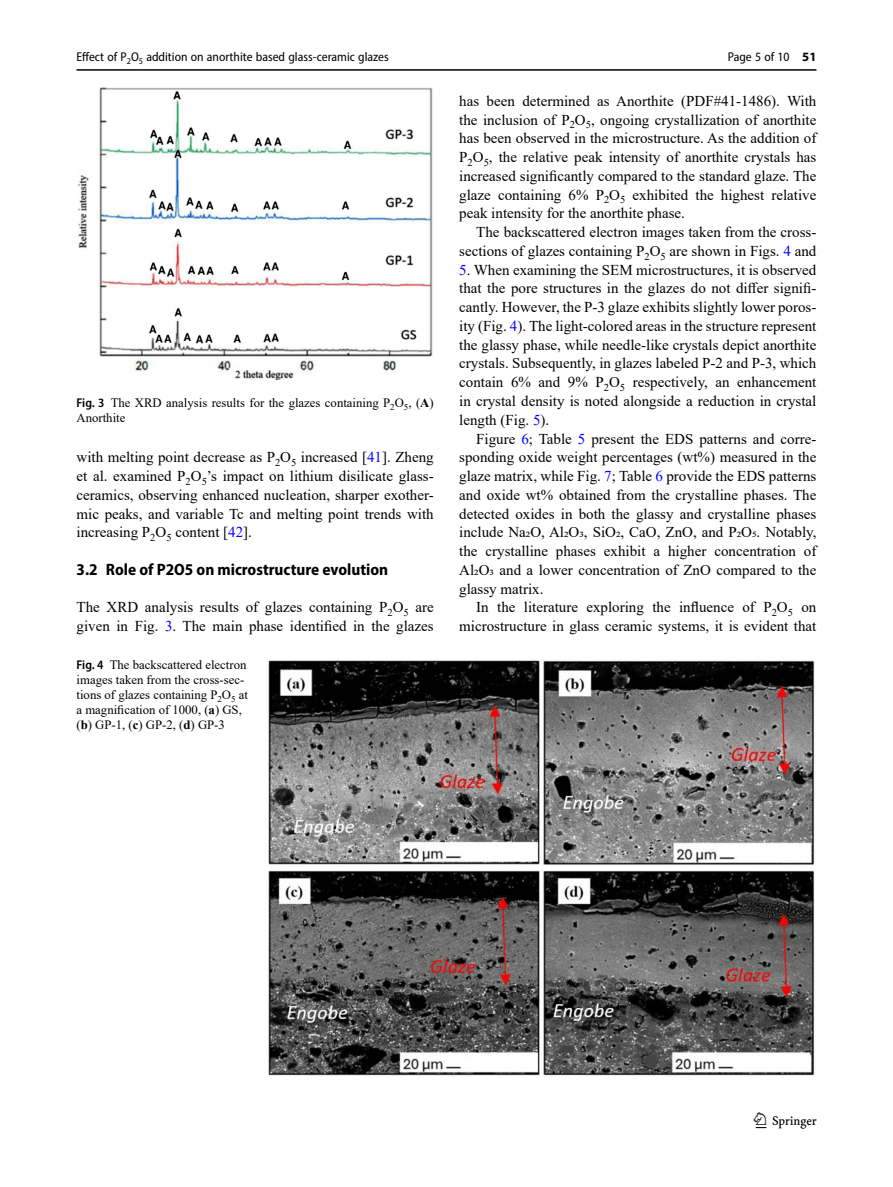
<style>
.page{position:relative;width:893px;height:1187px;background:#fff}
.page>*{position:absolute;margin:0;border:0;box-sizing:border-box;transform-origin:0 0}
.t1{font:22.5px "Springnew";color:#000}
.Head_2{font:700 semi-condensed 16.5px "Myriad Pro";color:#000}
.Body_Text_Indent{font:15px/18.8px "Times New Roman";color:#000;text-align:justify}
.Body_Text{font:15px/18.8px "Times New Roman";color:#000;text-align:justify}
.Figure_Caption_Side{font:12.75px/15px "Times New Roman";color:#000}
.t2{font:semi-condensed 12.75px "Myriad Pro";color:#000}
.Figure_Caption{font:12.75px/15px "Times New Roman";color:#000}
.s1{font-family:"Myriad Pro";font-weight:600;font-stretch:semi-condensed}
.s2{font-weight:700}
.s3{color:#00f}
.s4{font-weight:700;font-stretch:normal}
</style>
<div class="page">
<hr style="left:77px;top:69px;width:739px;height:2px;background:#000">
<img style="left:268px;top:660px;width:547px;height:416px">
<img style="left:78px;top:87px;width:356px;height:292px">
<p class="t2" style="left:77px;top:49px;width:314px">Effect of P<sub>2</sub>O<sub>5</sub> addition on anorthite based glass-ceramic glazes</p>
<p class="Figure_Caption" style="left:77px;top:395px;width:359px"><span class="s1">Fig. 3</span> The XRD analysis results for the glazes containing P<sub>2</sub>O<sub>5</sub>, (<span class="s2">A</span>)<br>Anorthite</p>
<p class="Body_Text_Indent" style="left:77px;top:447px;width:359px">with melting point decrease as P<sub>2</sub>O<sub>5</sub> increased [<span class="s3">41</span>]. Zheng et al. examined P<sub>2</sub>O<sub>5</sub>’s impact on lithium disilicate glass&shy;ceramics, observing enhanced nucleation, sharper exother&shy;mic peaks, and variable Tc and melting point trends with increasing P<sub>2</sub>O<sub>5</sub> content [<span class="s3">42</span>].</p>
<p class="Head_2" style="left:77px;top:558px;width:313px">3.2 Role of P2O5 on microstructure evolution</p>
<p class="Body_Text" style="left:77px;top:597px;width:359px">The XRD analysis results of glazes containing P<sub>2</sub>O<sub>5</sub> are given in Fig. <span class="s3">3</span>. The main phase identified in the glazes</p>
<p class="Figure_Caption_Side" style="left:77px;top:657px;width:173px"><span class="s1">Fig. 4</span> The backscattered electron images taken from the cross-sec&shy;tions of glazes containing P<sub>2</sub>O<sub>5</sub> at a magnification of 1000, (<span class="s2">a</span>) GS, (<span class="s2">b</span>) GP-1, (<span class="s2">c</span>) GP-2, (<span class="s2">d</span>) GP-3</p>
<p class="t2" style="left:728px;top:49px;width:90px">Page 5 of 10 <span class="s4">51</span></p>
<p class="Body_Text" style="left:459px;top:91px;width:359px">has been determined as Anorthite (PDF#41-1486). With the inclusion of P<sub>2</sub>O<sub>5</sub>, ongoing crystallization of anorthite has been observed in the microstructure. As the addition of P<sub>2</sub>O<sub>5</sub>, the relative peak intensity of anorthite crystals has increased significantly compared to the standard glaze. The glaze containing 6% P<sub>2</sub>O<sub>5</sub> exhibited the highest relative peak intensity for the anorthite phase.</p>
<p class="Body_Text_Indent" style="left:459px;top:222px;width:359px;text-align:right">The backscattered electron images taken from the cross&shy;sections of glazes containing P<sub>2</sub>O<sub>5</sub> are shown in Figs. <span class="s3">4</span> and</p>
<p class="Body_Text_Indent" style="left:459px;top:260px;width:359px"><span class="s3">5</span>. When examining the SEM microstructures, it is observed that the pore structures in the glazes do not differ signifi&shy;cantly. However, the P-3 glaze exhibits slightly lower poros&shy;ity (Fig. <span class="s3">4</span>). The light-colored areas in the structure represent the glassy phase, while needle-like crystals depict anorthite crystals. Subsequently, in glazes labeled P-2 and P-3, which contain 6% and 9% P<sub>2</sub>O<sub>5</sub> respectively, an enhancement in crystal density is noted alongside a reduction in crystal length (Fig. <span class="s3">5</span>).</p>
<p class="Body_Text_Indent" style="left:459px;top:428px;width:359px;text-indent:17px">Figure <span class="s3">6</span>; Table <span class="s3">5</span> present the EDS patterns and corre&shy;sponding oxide weight percentages (wt%) measured in the glaze matrix, while Fig. <span class="s3">7</span>; Table <span class="s3">6</span> provide the EDS patterns and oxide wt% obtained from the crystalline phases. The detected oxides in both the glassy and crystalline phases include Na₂O, Al₂O₃, SiO₂, CaO, ZnO, and P₂O₅. Notably, the crystalline phases exhibit a higher concentration of Al₂O₃ and a lower concentration of ZnO compared to the glassy matrix.</p>
<p class="Body_Text_Indent" style="left:459px;top:597px;width:359px;text-align:right">In the literature exploring the influence of P<sub>2</sub>O<sub>5</sub> on microstructure in glass ceramic systems, it is evident that</p>
<h1 class="t1" style="left:756px;top:1107px;width:63px">1 3</h1>
</div>
